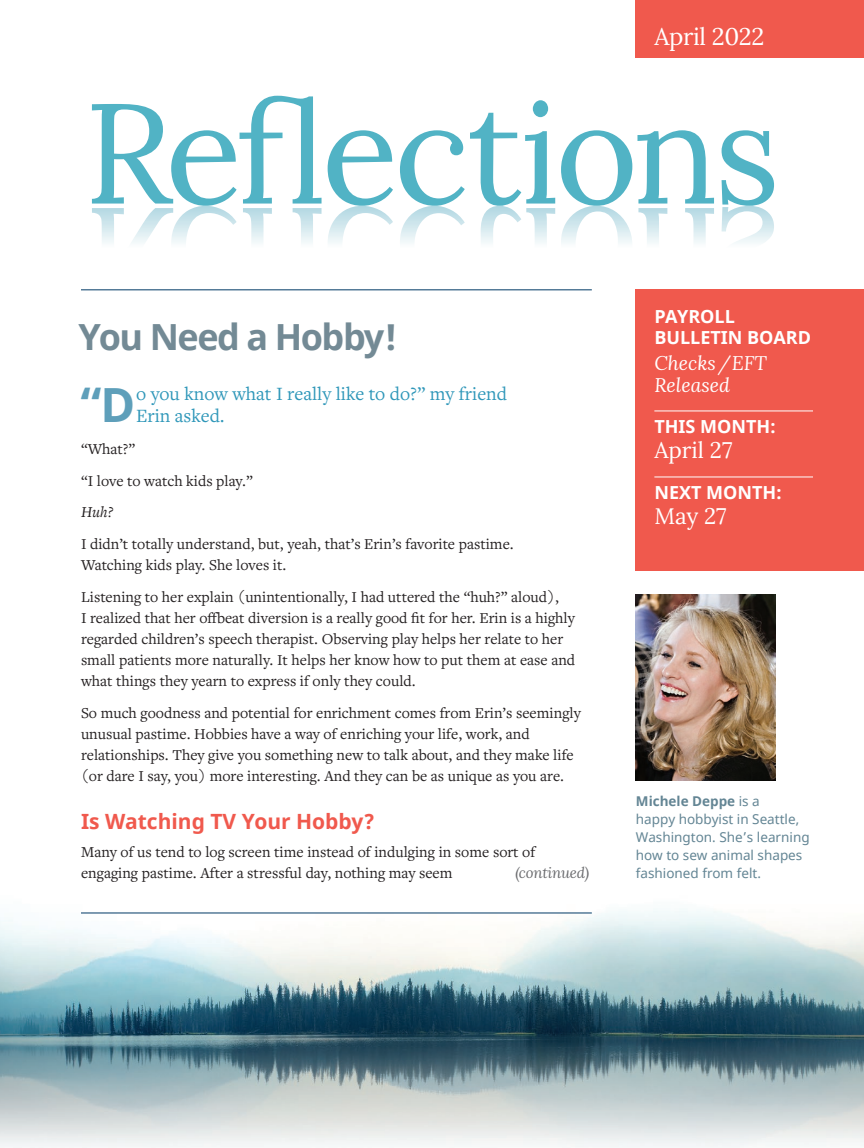
<style>
.page{position:relative;width:864px;height:1148px;background:#fff}
.page>*{position:absolute;margin:0;border:0;box-sizing:border-box;transform-origin:0 0}
.t1{font:141.75px "Lora";letter-spacing:-.03em;color:#51b3c5}
.Lead_In_Paragraph{font:700 47.1px "Noto Sans";color:#5e9fba}
.Article_Title{font:700 36px "Noto Sans";letter-spacing:-.04em;color:#738a95}
.t2{font:24px "Lora";letter-spacing:-.015em;color:#fff}
.t3{font:22.5px "Lora";color:#fff}
.Subhead_-_Red{font:700 21px "Noto Sans";color:#f0594d}
.Lead_In_Paragraph-2{font:19.5px/22.5px "Freight Text Pro";color:#2f97b9}
.t4{font:italic 19.5px "Lora";color:#fff}
.t5{font:700 18px "Noto Sans";color:#fff}
.Body_Copy{font:15.75px/21px "Freight Text Pro";color:#231f20}
.Body_Copy-2{font:italic 15.75px "Freight Text Pro";color:#231f20}
.Scripture{font:italic 15px "Lora";letter-spacing:-.015em;color:#6c6d70}
.Byline{font:13.5px/18px "Noto Sans";color:#638594}
.s1{font-weight:700}
</style>
<div class="page">
<img style="left:0;top:909px;width:864px;height:239px">
<svg style="left:328px;top:206px;width:446px;height:93px"></svg>
<div style="left:636px;top:289px;width:228px;height:282px;background:#f0594d"></div>
<div style="left:636px;top:0;width:228px;height:58px;background:#f0594d"></div>
<hr style="left:81px;top:289px;width:511px;height:1px;background:#003965">
<hr style="left:654px;top:410px;width:159px;height:1px;background:#fff">
<hr style="left:654px;top:476px;width:159px;height:1px;background:#fff">
<hr style="left:81px;top:912px;width:511px;height:1px;background:#003965">
<img style="left:636px;top:595px;width:139px;height:185px">
<p class="t2" style="left:654px;top:19px;width:111px">April 2022</p>
<p class="t1" style="left:84px;top:46px;width:697px">Reflections</p>
<p class="Article_Title" style="left:79px;top:311px;width:320px">You Need a Hobby!</p>
<p class="Lead_In_Paragraph" style="left:77px;top:372px;width:60px">“D</p>
<p class="Lead_In_Paragraph-2" style="left:136px;top:381px;width:372px">o you know what I really like to do?” my friend<br>Erin asked.</p>
<p class="Body_Copy" style="left:81px;top:438px;width:56px">“What?”</p>
<p class="Body_Copy" style="left:81px;top:469px;width:173px">“I love to watch kids play.”</p>
<p class="Body_Copy-2" style="left:81px;top:502px;width:34px">Huh?</p>
<p class="Body_Copy" style="left:81px;top:533px;width:434px">I didn’t totally understand, but, yeah, that’s Erin’s favorite pastime.<br>Watching kids play. She loves it.</p>
<p class="Body_Copy" style="left:81px;top:586px;width:496px">Listening to her explain (unintentionally, I had uttered the “huh?” aloud),<br>I realized that her offbeat diversion is a really good fit for her. Erin is a highly regarded children’s speech therapist. Observing play helps her relate to her small patients more naturally. It helps her know how to put them at ease and what things they yearn to express if only they could.</p>
<p class="Body_Copy" style="left:81px;top:702px;width:501px">So much goodness and potential for enrichment comes from Erin’s seemingly unusual pastime. Hobbies have a way of enriching your life, work, and relationships. They give you something new to talk about, and they make life (or dare I say, you) more interesting. And they can be as unique as you are.</p>
<p class="Subhead_-_Red" style="left:81px;top:807px;width:295px">Is Watching TV Your Hobby?</p>
<p class="Body_Copy" style="left:81px;top:841px;width:456px">Many of us tend to log screen time instead of indulging in some sort of engaging pastime. After a stressful day, nothing may seem</p>
<p class="Scripture" style="left:516px;top:862px;width:75px">(continued)</p>
<p class="t5" style="left:654px;top:304px;width:82px">PAYROLL</p>
<p class="t5" style="left:654px;top:325px;width:158px">BULLETIN BOARD</p>
<p class="t4" style="left:654px;top:350px;width:114px">Checks/EFT</p>
<p class="t4" style="left:654px;top:372px;width:77px">Released</p>
<p class="t5" style="left:654px;top:414px;width:123px">THIS MONTH:</p>
<p class="t3" style="left:654px;top:433px;width:80px">April 27</p>
<p class="t5" style="left:654px;top:480px;width:129px">NEXT MONTH:</p>
<p class="t3" style="left:654px;top:499px;width:74px">May 27</p>
<p class="Byline" style="left:636px;top:792px;width:175px"><span class="s1">Michele Deppe</span> is a<br>happy hobbyist in Seattle,<br>Washington. She’s learning how to sew animal shapes fashioned from felt.</p>
</div>
